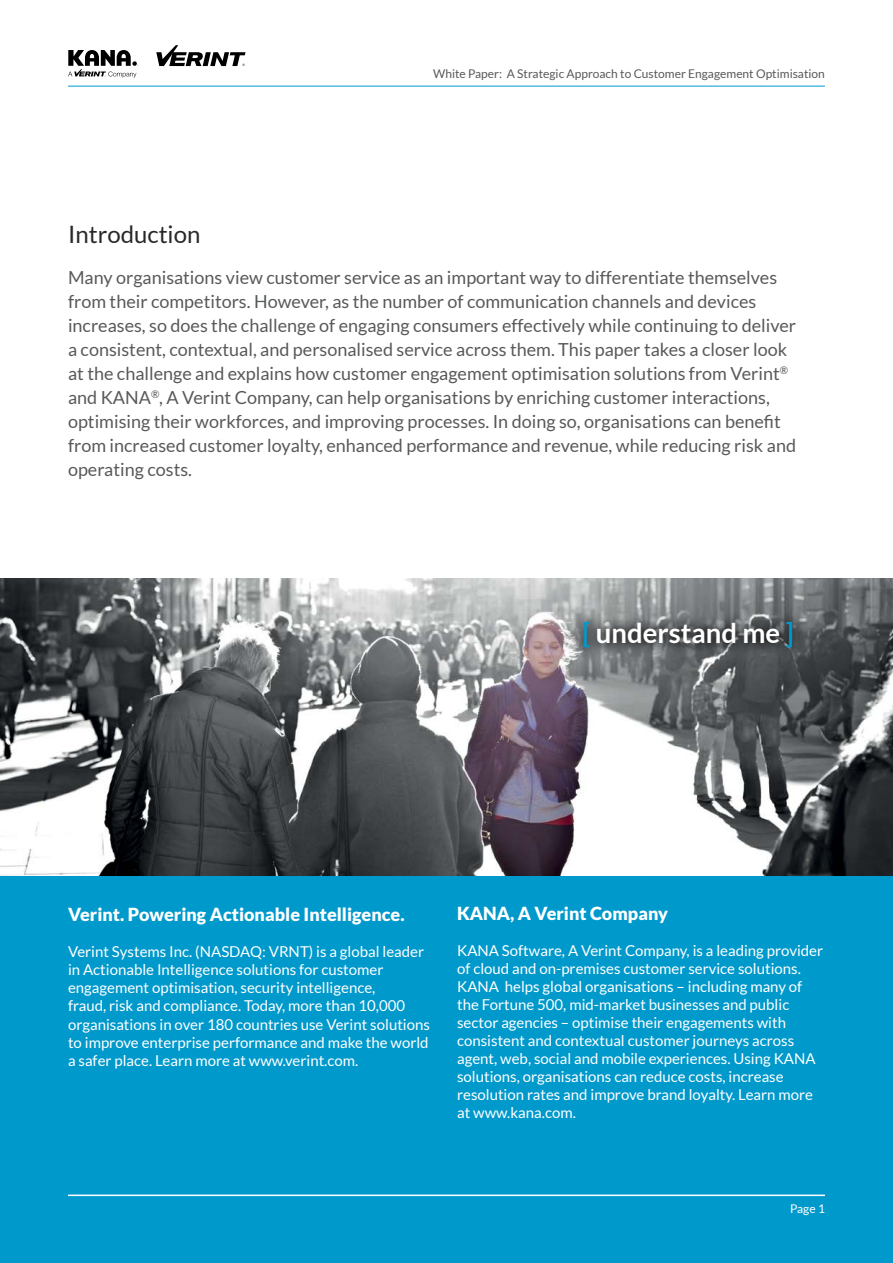
<style>
.page{position:relative;width:893px;height:1263px;background:#fff}
.page>*{position:absolute;margin:0;border:0;box-sizing:border-box;transform-origin:0 0}
.t1{font:700 27.45px "Lato";color:#fff}
.t2{font:24px "Lato";color:#292829}
.t3{font:18px/24px "Lato";color:#58595b}
.t4{font:900 18px "Lato";color:#fff}
.t5{font:15px/18px "Lato";color:#fff}
.t6{font:12px "Lato";color:#58595b}
.t7{font:12px "Lato";color:#fff}
.s1{color:#09c}
</style>
<div class="page">
<hr style="left:68px;top:86px;width:757px;height:1px;background:#09c">
<svg style="left:68px;top:50px;width:70px;height:28px"></svg>
<svg style="left:156px;top:45px;width:89px;height:21px"></svg>
<img style="left:0;top:578px;width:893px;height:298px">
<div style="left:0;top:1126px;width:893px;height:137px;background:#09c"></div>
<hr style="left:68px;top:1194px;width:757px;height:2px;background:#fff">
<div style="left:0;top:876px;width:893px;height:273px;background:#09c"></div>
<div style="left:570px;top:608px;width:236px;height:52px;background:#000;opacity:.74"></div>
<p class="t6" style="left:433px;top:67px;width:393px">White Paper: A Strategic Approach to Customer Engagement Optimisation</p>
<h2 class="t2" style="left:68px;top:220px;width:134px">Introduction</h2>
<p class="t3" style="left:68px;top:265px;width:729px">Many organisations view customer service as an important way to differentiate themselves from their competitors. However, as the number of communication channels and devices increases, so does the challenge of engaging consumers effectively while continuing to deliver a consistent, contextual, and personalised service across them. This paper takes a closer look at the challenge and explains how customer engagement optimisation solutions from Verint<sup>® </sup>and KANA<sup>®</sup>, A Verint Company, can help organisations by enriching customer interactions, optimising their workforces, and improving processes. In doing so, organisations can benefit from increased customer loyalty, enhanced performance and revenue, while reducing risk and operating costs.</p>
<h1 class="t1" style="left:582px;top:617px;width:213px"><span class="s1">[</span> understand me <span class="s1">]</span></h1>
<p class="t4" style="left:68px;top:904px;width:338px">Verint. Powering Actionable Intelligence.</p>
<p class="t5" style="left:68px;top:943px;width:363px">Verint Systems Inc. (NASDAQ: VRNT) is a global leader in Actionable Intelligence solutions for customer engagement optimisation, security intelligence,<br>fraud, risk and compliance. Today, more than 10,000 organisations in over 180 countries use Verint solutions to improve enterprise performance and make the world a safer place. Learn more at www.verint.com.</p>
<p class="t4" style="left:457px;top:903px;width:212px">KANA, A Verint Company</p>
<p class="t5" style="left:457px;top:942px;width:367px">KANA Software, A Verint Company, is a leading provider of cloud and on-premises customer service solutions.<br>KANA helps global organisations – including many of the Fortune 500, mid-market businesses and public sector agencies – optimise their engagements with consistent and contextual customer journeys across agent, web, social and mobile experiences. Using KANA solutions, organisations can reduce costs, increase resolution rates and improve brand loyalty. Learn more at www.kana.com.</p>
<p class="t7" style="left:790px;top:1202px;width:36px">Page 1</p>
</div>
